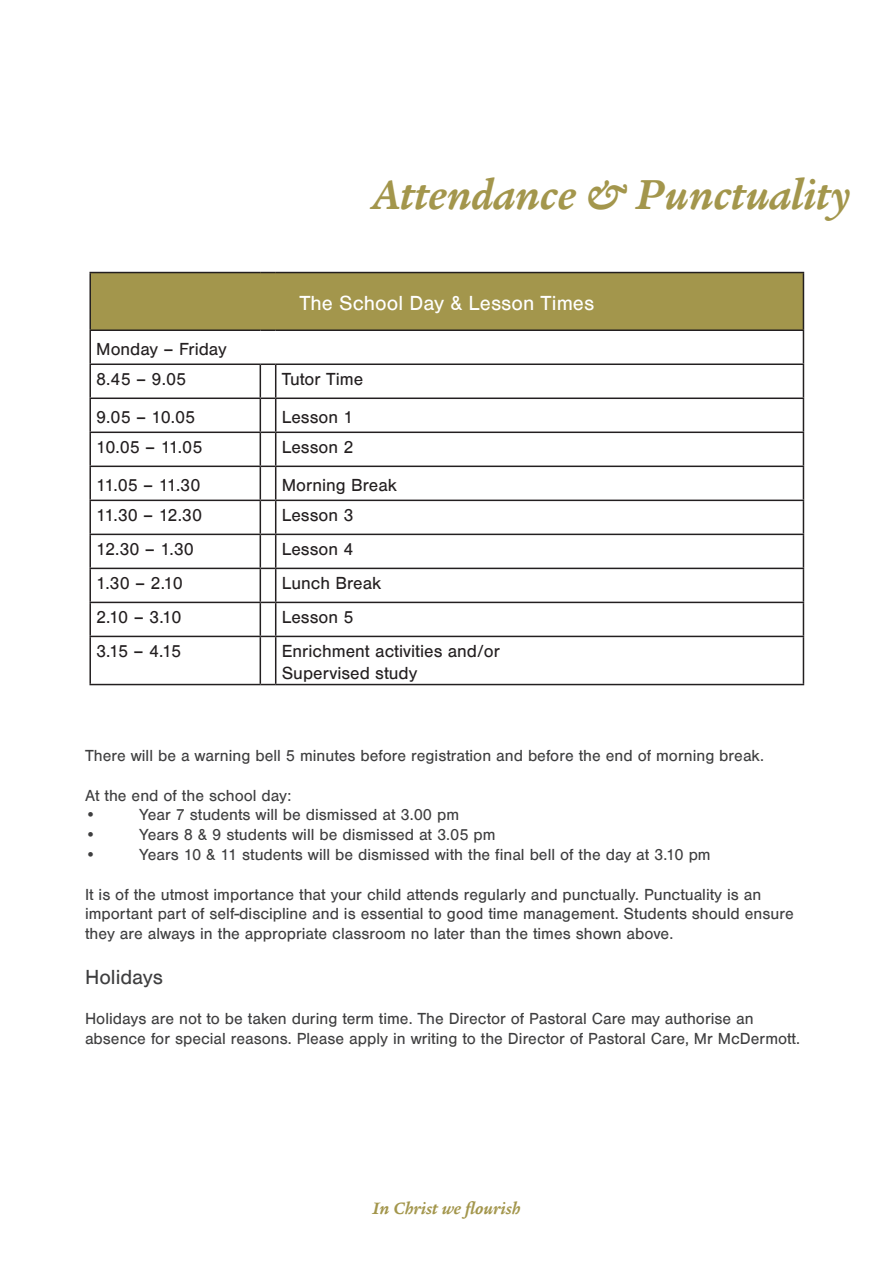
<style>
.page{position:relative;width:893px;height:1263px;background:#fff}
.page>*{position:absolute;margin:0;border:0;box-sizing:border-box;transform-origin:0 0}
.t1{font:italic 700 45px "Legacy Serif LT";color:#a3964c}
.t2{font:21px "Nimbus Sans Becker T";color:#fff}
.t3{font:21px "Nimbus Sans Becker T";color:#3e3e3f}
.t4{font:18px "Nimbus Sans Becker T";color:#231f20}
.t5{font:italic 700 18px "Legacy Serif LT";color:#a3964c}
.t6{font:16.5px/19.8px "Nimbus Sans Becker T";color:#3e3e3f}
</style>
<div class="page">
<div style="left:90px;top:273px;width:713px;height:57px;background:#a3964c"></div>
<svg style="left:91px;top:331px;width:712px;height:169px"></svg>
<hr style="left:89px;top:272px;width:171px;height:1px;background:#231f20">
<hr style="left:89px;top:273px;width:2px;height:56px;background:#231f20">
<svg style="left:260px;top:272px;width:16px;height:1px"></svg>
<hr style="left:276px;top:272px;width:528px;height:1px;background:#231f20">
<hr style="left:803px;top:273px;width:1px;height:56px;background:#231f20">
<hr style="left:89px;top:329px;width:171px;height:2px;background:#231f20">
<hr style="left:89px;top:331px;width:2px;height:32px;background:#231f20">
<svg style="left:260px;top:329px;width:16px;height:2px"></svg>
<hr style="left:276px;top:329px;width:528px;height:2px;background:#231f20">
<hr style="left:803px;top:331px;width:1px;height:32px;background:#231f20">
<hr style="left:89px;top:363px;width:171px;height:2px;background:#231f20">
<hr style="left:89px;top:365px;width:2px;height:32px;background:#231f20">
<svg style="left:260px;top:363px;width:16px;height:2px"></svg>
<hr style="left:260px;top:365px;width:1px;height:32px;background:#231f20">
<hr style="left:276px;top:363px;width:528px;height:2px;background:#231f20">
<hr style="left:275px;top:365px;width:1px;height:32px;background:#231f20">
<hr style="left:803px;top:365px;width:1px;height:32px;background:#231f20">
<hr style="left:89px;top:397px;width:171px;height:2px;background:#231f20">
<hr style="left:89px;top:399px;width:2px;height:32px;background:#231f20">
<svg style="left:260px;top:397px;width:16px;height:2px"></svg>
<hr style="left:260px;top:399px;width:1px;height:32px;background:#231f20">
<hr style="left:276px;top:397px;width:528px;height:2px;background:#231f20">
<hr style="left:275px;top:399px;width:1px;height:32px;background:#231f20">
<hr style="left:803px;top:399px;width:1px;height:32px;background:#231f20">
<hr style="left:89px;top:431px;width:171px;height:2px;background:#231f20">
<hr style="left:89px;top:433px;width:2px;height:33px;background:#231f20">
<svg style="left:260px;top:431px;width:16px;height:2px"></svg>
<hr style="left:260px;top:433px;width:1px;height:33px;background:#231f20">
<hr style="left:276px;top:431px;width:528px;height:2px;background:#231f20">
<hr style="left:275px;top:433px;width:1px;height:33px;background:#231f20">
<hr style="left:803px;top:433px;width:1px;height:33px;background:#231f20">
<hr style="left:89px;top:466px;width:171px;height:1px;background:#231f20">
<hr style="left:89px;top:467px;width:2px;height:33px;background:#231f20">
<svg style="left:260px;top:466px;width:16px;height:1px"></svg>
<hr style="left:260px;top:467px;width:1px;height:33px;background:#231f20">
<hr style="left:276px;top:466px;width:528px;height:1px;background:#231f20">
<hr style="left:275px;top:467px;width:1px;height:33px;background:#231f20">
<hr style="left:803px;top:467px;width:1px;height:33px;background:#231f20">
<hr style="left:89px;top:500px;width:171px;height:1px;background:#231f20">
<hr style="left:89px;top:501px;width:2px;height:33px;background:#231f20">
<svg style="left:260px;top:500px;width:16px;height:1px"></svg>
<hr style="left:260px;top:501px;width:1px;height:33px;background:#231f20">
<hr style="left:276px;top:500px;width:528px;height:1px;background:#231f20">
<hr style="left:275px;top:501px;width:1px;height:33px;background:#231f20">
<hr style="left:803px;top:501px;width:1px;height:33px;background:#231f20">
<hr style="left:89px;top:534px;width:171px;height:1px;background:#231f20">
<hr style="left:89px;top:535px;width:2px;height:33px;background:#231f20">
<svg style="left:260px;top:534px;width:16px;height:1px"></svg>
<hr style="left:260px;top:535px;width:1px;height:33px;background:#231f20">
<hr style="left:276px;top:534px;width:528px;height:1px;background:#231f20">
<hr style="left:275px;top:535px;width:1px;height:33px;background:#231f20">
<hr style="left:803px;top:535px;width:1px;height:33px;background:#231f20">
<hr style="left:89px;top:568px;width:171px;height:1px;background:#231f20">
<hr style="left:89px;top:569px;width:2px;height:33px;background:#231f20">
<svg style="left:260px;top:568px;width:16px;height:1px"></svg>
<hr style="left:260px;top:569px;width:1px;height:33px;background:#231f20">
<hr style="left:276px;top:568px;width:528px;height:1px;background:#231f20">
<hr style="left:275px;top:569px;width:1px;height:33px;background:#231f20">
<hr style="left:803px;top:569px;width:1px;height:33px;background:#231f20">
<hr style="left:89px;top:602px;width:171px;height:1px;background:#231f20">
<hr style="left:89px;top:603px;width:2px;height:33px;background:#231f20">
<svg style="left:260px;top:602px;width:16px;height:1px"></svg>
<hr style="left:260px;top:603px;width:1px;height:33px;background:#231f20">
<hr style="left:276px;top:602px;width:528px;height:1px;background:#231f20">
<hr style="left:275px;top:603px;width:1px;height:33px;background:#231f20">
<hr style="left:803px;top:603px;width:1px;height:33px;background:#231f20">
<hr style="left:89px;top:636px;width:171px;height:1px;background:#231f20">
<hr style="left:89px;top:637px;width:2px;height:47px;background:#231f20">
<svg style="left:260px;top:636px;width:16px;height:1px"></svg>
<hr style="left:260px;top:637px;width:1px;height:47px;background:#231f20">
<hr style="left:276px;top:636px;width:528px;height:1px;background:#231f20">
<hr style="left:275px;top:637px;width:1px;height:47px;background:#231f20">
<hr style="left:803px;top:637px;width:1px;height:47px;background:#231f20">
<hr style="left:89px;top:684px;width:171px;height:1px;background:#231f20">
<svg style="left:260px;top:684px;width:16px;height:1px"></svg>
<hr style="left:276px;top:684px;width:528px;height:1px;background:#231f20">
<p class="t1" style="left:372px;top:169px;width:480px">Attendance &amp; Punctuality</p>
<p class="t2" style="left:299px;top:291px;width:296px">The School Day &amp; Lesson Times</p>
<p class="t4" style="left:96px;top:339px;width:132px">Monday – Friday</p>
<p class="t4" style="left:96px;top:369px;width:91px">8.45 – 9.05</p>
<p class="t4" style="left:282px;top:369px;width:83px">Tutor Time</p>
<p class="t4" style="left:96px;top:407px;width:101px">9.05 – 10.05</p>
<p class="t4" style="left:282px;top:407px;width:73px">Lesson 1</p>
<p class="t4" style="left:96px;top:437px;width:108px">10.05 – 11.05</p>
<p class="t4" style="left:282px;top:437px;width:73px">Lesson 2</p>
<p class="t4" style="left:96px;top:475px;width:106px">11.05 – 11.30</p>
<p class="t4" style="left:282px;top:475px;width:117px">Morning Break</p>
<p class="t4" style="left:96px;top:505px;width:107px">11.30 – 12.30</p>
<p class="t4" style="left:282px;top:505px;width:73px">Lesson 3</p>
<p class="t4" style="left:96px;top:539px;width:99px">12.30 – 1.30</p>
<p class="t4" style="left:282px;top:539px;width:73px">Lesson 4</p>
<p class="t4" style="left:96px;top:573px;width:88px">1.30 – 2.10</p>
<p class="t4" style="left:282px;top:573px;width:101px">Lunch Break</p>
<p class="t4" style="left:96px;top:607px;width:87px">2.10 – 3.10</p>
<p class="t4" style="left:282px;top:607px;width:73px">Lesson 5</p>
<p class="t4" style="left:96px;top:641px;width:86px">3.15 – 4.15</p>
<p class="t4" style="left:282px;top:641px;width:220px">Enrichment activities and/or</p>
<p class="t4" style="left:282px;top:663px;width:137px">Supervised study</p>
<p class="t6" style="left:85px;top:746px;width:681px">There will be a warning bell 5 minutes before registration and before the end of morning break.</p>
<p class="t6" style="left:85px;top:785px;width:208px">At the end of the school day:</p>
<p class="t6" style="left:85px;top:805px;width:13px">•</p>
<p class="t6" style="left:139px;top:805px;width:322px">Year 7 students will be dismissed at 3.00 pm</p>
<p class="t6" style="left:85px;top:825px;width:13px">•</p>
<p class="t6" style="left:139px;top:825px;width:358px">Years 8 &amp; 9 students will be dismissed at 3.05 pm</p>
<p class="t6" style="left:85px;top:845px;width:13px">•</p>
<p class="t6" style="left:139px;top:845px;width:573px">Years 10 &amp; 11 students will be dismissed with the final bell of the day at 3.10 pm</p>
<p class="t6" style="left:85px;top:884px;width:710px">It is of the utmost importance that your child attends regularly and punctually. Punctuality is an important part of self-discipline and is essential to good time management. Students should ensure they are always in the appropriate classroom no later than the times shown above.</p>
<p class="t3" style="left:85px;top:966px;width:80px">Holidays</p>
<p class="t6" style="left:85px;top:1009px;width:670px">Holidays are not to be taken during term time. The Director of Pastoral Care may authorise an</p>
<p class="t6" style="left:85px;top:1028px;width:716px">absence for special reasons. Please apply in writing to the Director of Pastoral Care, Mr McDermott.</p>
<p class="t5" style="left:372px;top:1197px;width:150px">In Christ we flourish</p>
</div>
